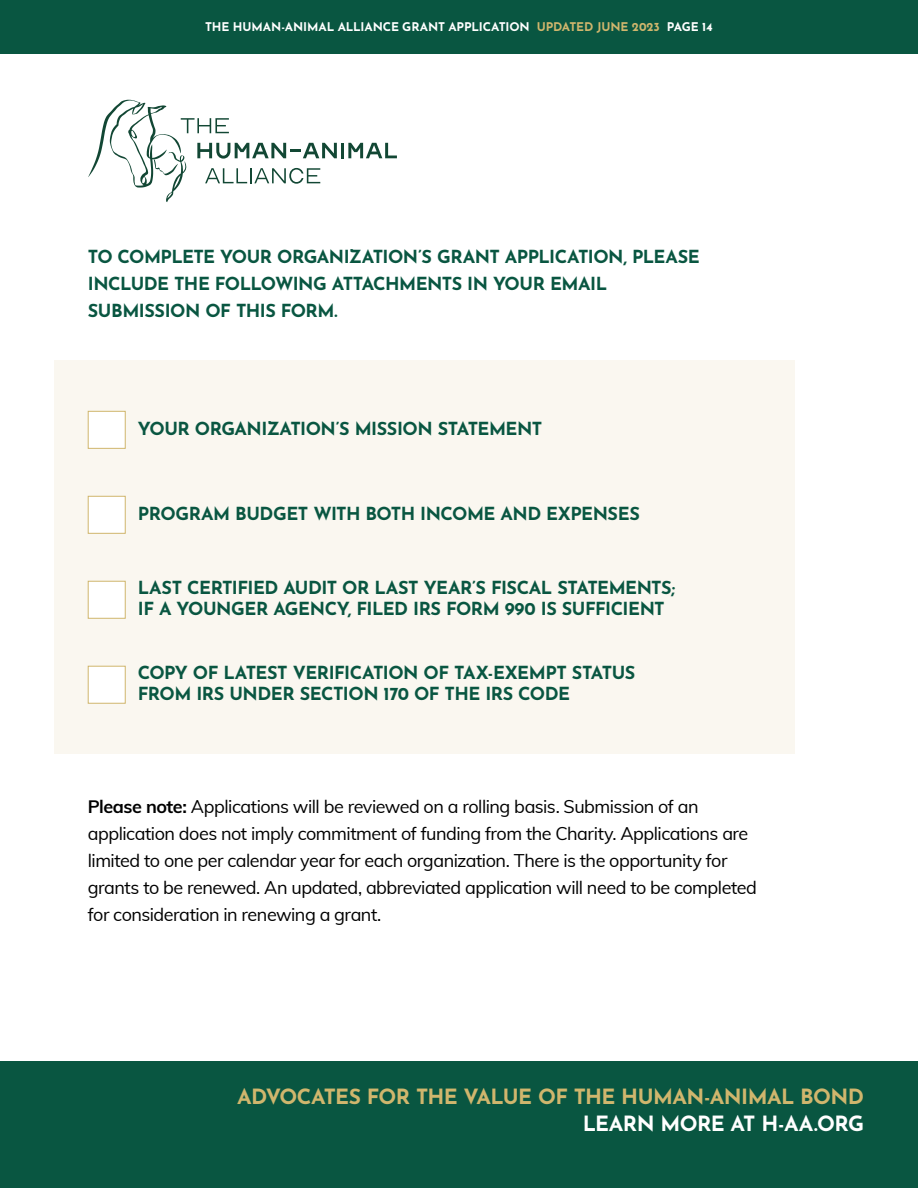
<style>
.page{position:relative;width:918px;height:1188px;background:#095641}
.page>*{position:absolute;margin:0;border:0;box-sizing:border-box;transform-origin:0 0}
.t1{font:700 21px "Josefin Sans";letter-spacing:-.03em;color:#d0b66d}
.t2{font:700 21px "Josefin Sans";letter-spacing:-.03em;color:#fff}
.t3{font:700 18px/27px "Josefin Sans";letter-spacing:-.03em;color:#095641}
.t4{font:18px/27px "Muli";letter-spacing:-.025em;color:#000}
.t5{font:700 12px "Josefin Sans";letter-spacing:-.01em;color:#fff}
.s1{color:#d0b66d}
.s2{font-weight:700}
</style>
<div class="page">
<div style="left:0;top:54px;width:918px;height:1007px;background:#fff"></div>
<div style="left:54px;top:361px;width:741px;height:393px;background:#faf7f0"></div>
<hr style="left:341px;top:143px;width:3px;height:15px;background:#124734">
<svg style="left:348px;top:143px;width:49px;height:15px"></svg>
<svg style="left:88px;top:100px;width:249px;height:102px"></svg>
<div style="left:88px;top:411px;width:38px;height:38px;background:#fff;border:1px solid #d0b66d"></div>
<div style="left:88px;top:496px;width:38px;height:38px;background:#fff;border:1px solid #d0b66d"></div>
<div style="left:88px;top:581px;width:38px;height:38px;background:#fff;border:1px solid #d0b66d"></div>
<div style="left:88px;top:666px;width:38px;height:38px;background:#fff;border:1px solid #d0b66d"></div>
<p class="t5" style="left:205px;top:16px;width:509px">THE HUMAN-ANIMAL ALLIANCE GRANT APPLICATION <span class="s1">UPDATED JUNE 2023</span> PAGE 14</p>
<p class="t3" style="left:88px;top:241px;width:614px">TO COMPLETE YOUR ORGANIZATION’S GRANT APPLICATION, PLEASE<br>INCLUDE THE FOLLOWING ATTACHMENTS IN YOUR EMAIL<br>SUBMISSION OF THIS FORM.</p>
<p class="t3" style="left:138px;top:413px;width:406px">YOUR ORGANIZATION’S MISSION STATEMENT</p>
<p class="t3" style="left:138px;top:498px;width:504px">PROGRAM BUDGET WITH BOTH INCOME AND EXPENSES</p>
<p class="t3" style="left:138px;top:575px;width:539px;line-height:21px">LAST CERTIFIED AUDIT OR LAST YEAR’S FISCAL STATEMENTS;<br>IF A YOUNGER AGENCY, FILED IRS FORM 990 IS SUFFICIENT</p>
<p class="t3" style="left:138px;top:660px;width:499px;line-height:21px">COPY OF LATEST VERIFICATION OF TAX-EXEMPT STATUS<br>FROM IRS UNDER SECTION 170 OF THE IRS CODE</p>
<p class="t4" style="left:88px;top:792px;width:671px"><span class="s2">Please note:</span> Applications will be reviewed on a rolling basis. Submission of an application does not imply commitment of funding from the Charity. Applications are limited to one per calendar year for each organization. There is the opportunity for grants to be renewed. An updated, abbreviated application will need to be completed for consideration in renewing a grant.</p>
<p class="t1" style="left:237px;top:1078px;width:628px">ADVOCATES FOR THE VALUE OF THE HUMAN-ANIMAL BOND</p>
<p class="t2" style="left:583px;top:1105px;width:283px">LEARN MORE AT H-AA.ORG</p>
</div>
